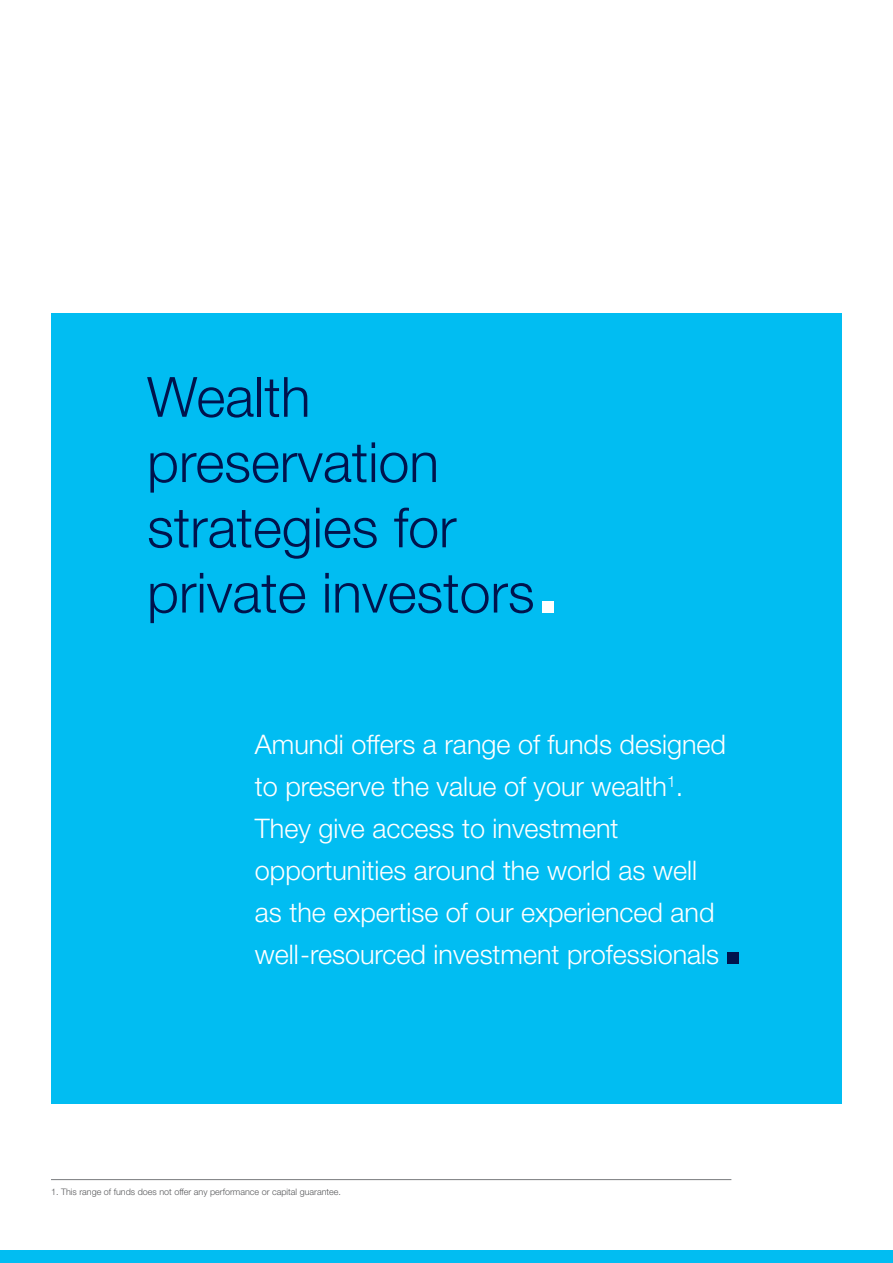
<style>
.page{position:relative;width:893px;height:1263px;background:#fff}
.page>*{position:absolute;margin:0;border:0;box-sizing:border-box;transform-origin:0 0}
.C2_Titre_bleu{font:300 55.5px/65.2px "Helvetica Neue LT Std";color:#00134d}
.t1{font:300 27px/42px "Helvetica Neue LT Std";color:#fff}
.P_Note{font:300 9px "Helvetica Neue LT Std";color:#57585a}
</style>
<div class="page">
<div style="left:0;top:1250px;width:893px;height:13px;background:#01bdf2"></div>
<div style="left:51px;top:313px;width:791px;height:791px;background:#01bdf2"></div>
<div style="left:542px;top:601px;width:12px;height:11px;background:#fff"></div>
<div style="left:727px;top:952px;width:12px;height:12px;background:#00134d"></div>
<hr style="left:51px;top:1179px;width:680px;height:1px;background:#787a7d">
<p class="C2_Titre_bleu" style="left:147px;top:363px;width:389px">Wealth preservation strategies for private investors</p>
<p class="t1" style="left:255px;top:723px;width:473px">Amundi offers a range of funds designed to preserve the value of your wealth<sup>1</sup>.<br>They give access to investment opportunities around the world as well as the expertise of our experienced and well-resourced investment professionals</p>
<p class="P_Note" style="left:51px;top:1186px;width:292px">1. This range of funds does not offer any performance or capital guarantee.</p>
</div>
